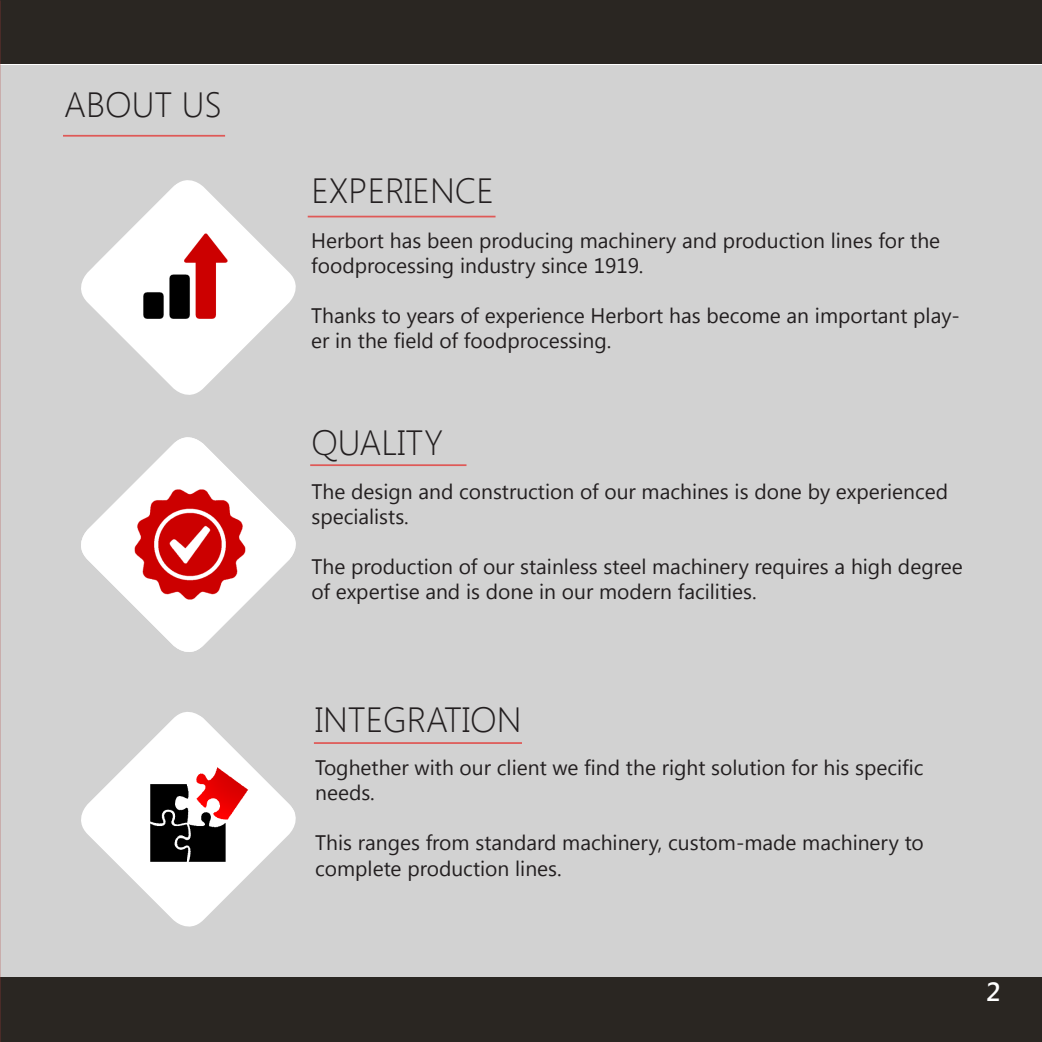
<style>
.page{position:relative;width:1042px;height:1042px;background:#fff}
.page>*{position:absolute;margin:0;border:0;box-sizing:border-box;transform-origin:0 0}
.t1{font:300 35px "Segoe UI";color:#231f20}
.t2{font:600 26.25px "Segoe UI";color:#fff}
.t3{font:21px/25.2px "Segoe UI";color:#231f20}
</style>
<div class="page">
<div style="left:0;top:66px;width:1042px;height:911px;background:#d2d2d2"></div>
<div style="left:0;top:0;width:1042px;height:64px;background:#2a2622"></div>
<div style="left:0;top:977px;width:1042px;height:65px;background:#2a2622"></div>
<svg style="left:73px;top:172px;width:231px;height:231px;background:#d6d6d6"></svg>
<img style="left:92px;top:184px;width:185px;height:187px">
<hr style="left:308px;top:216px;width:187px;height:1px;background:#df5957">
<div style="left:73px;top:429px;width:231px;height:231px;background:#d2d2d2"></div>
<img style="left:76px;top:437px;width:228px;height:222px">
<hr style="left:310px;top:464px;width:156px;height:2px;background:#df5957">
<svg style="left:73px;top:703px;width:231px;height:232px;background:#d5d5d5"></svg>
<img style="left:103px;top:716px;width:192px;height:196px">
<hr style="left:314px;top:742px;width:208px;height:2px;background:#df5957">
<hr style="left:63px;top:135px;width:162px;height:2px;background:#df5957">
<h1 class="t1" style="left:64px;top:81px;width:159px">ABOUT US</h1>
<h1 class="t1" style="left:311px;top:166px;width:184px">EXPERIENCE</h1>
<p class="t3" style="left:311px;top:227px;width:630px">Herbort has been producing machinery and production lines for the foodprocessing industry since 1919.</p>
<p class="t3" style="left:311px;top:302px;width:650px">Thanks to years of experience Herbort has become an important play&shy;er in the field of foodprocessing.</p>
<h1 class="t1" style="left:311px;top:418px;width:133px">QUALITY</h1>
<p class="t3" style="left:311px;top:478px;width:638px">The design and construction of our machines is done by experienced specialists.</p>
<p class="t3" style="left:311px;top:553px;width:653px">The production of our stainless steel machinery requires a high degree of expertise and is done in our modern facilities.</p>
<h1 class="t1" style="left:315px;top:695px;width:208px">INTEGRATION</h1>
<p class="t3" style="left:315px;top:754px;width:610px">Toghether with our client we find the right solution for his specific needs.</p>
<p class="t3" style="left:315px;top:829px;width:610px">This ranges from standard machinery, custom-made machinery to complete production lines.</p>
<p class="t2" style="left:986px;top:973px;width:16px">2</p>
</div>
